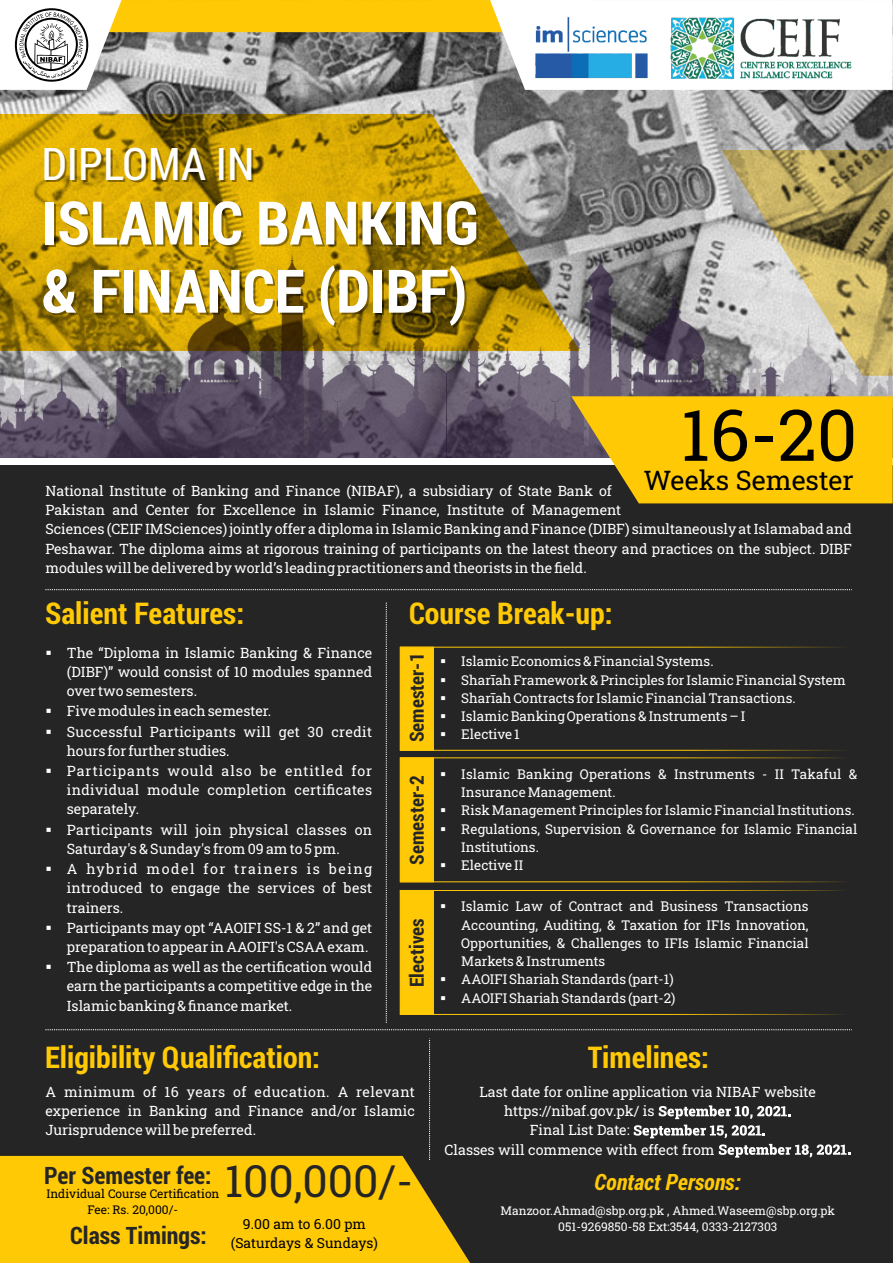
<style>
.page{position:relative;width:893px;height:1263px;background:#fff}
.page>*{position:absolute;margin:0;border:0;box-sizing:border-box;transform-origin:0 0}
.t1{font:71.25px "Roboto Slab";color:#000}
.t2{font:700 60.15px/68.1px "Roboto Condensed";color:#fff}
.t3{font:45px "Roboto Condensed";color:#fff}
.t4{font:700 30px "Roboto Condensed";color:#ffc905}
.t5{font:27px "Roboto Slab";color:#000}
.t6{font:700 24px "Roboto Condensed";color:#252525}
.t7{font:italic 700 22.5px "Roboto Condensed";color:#ffc905}
.t8{font:700 19.5px "Roboto Condensed";color:#252525}
.t9{font:14.25px/19.2px "Roboto Slab";color:#fff;text-align:justify}
.t10{font:14.25px/19.2px "Roboto Slab";letter-spacing:.025em;color:#fff}
.t11{font:13.95px/18.8px "Roboto Slab";color:#000;text-align:center}
.t12{font:13.5px/18.1px "Roboto Slab";color:#fff}
.t13{font:12px/16.2px "Roboto Slab";color:#fff;text-align:center}
.t14{font:12px/16.2px "Roboto Slab";color:#000;text-align:center}
.s1{font-family:"Roboto Slab";font-weight:400;font-size:44.4px}
</style>
<div class="page">
<img style="left:0;top:90px;width:893px;height:164px">
<img style="left:0;top:254px;width:893px;height:204px">
<div style="left:0;top:465px;width:893px;height:798px;background:#252525"></div>
<svg style="left:0;top:114px;width:580px;height:237px;background:#b49115"></svg>
<svg style="left:722px;top:150px;width:171px;height:226px;background:#b9ae89"></svg>
<svg style="left:571px;top:396px;width:322px;height:107px;background:#ebba0d"></svg>
<svg style="left:45px;top:589px;width:807px;height:1px"></svg>
<svg style="left:386px;top:602px;width:1px;height:421px"></svg>
<svg style="left:45px;top:1029px;width:807px;height:1px"></svg>
<div style="left:400px;top:646px;width:34px;height:105px;background:#ffc905"></div>
<div style="left:400px;top:757px;width:34px;height:125px;background:#ffc905"></div>
<div style="left:400px;top:890px;width:457px;height:125px;border:1px solid #ffc905"></div>
<div style="left:400px;top:890px;width:34px;height:125px;background:#ffc905"></div>
<svg style="left:429px;top:1040px;width:1px;height:116px"></svg>
<svg style="left:634px;top:1105px;width:157px;height:33px"></svg>
<svg style="left:719px;top:1144px;width:131px;height:13px"></svg>
<svg style="left:0;top:1156px;width:470px;height:107px;background:#efbd07"></svg>
<svg style="left:0;top:0;width:893px;height:90px"></svg>
<h3 class="t3" style="left:42px;top:133px;width:214px">DIPLOMA IN</h3>
<h2 class="t2" style="left:42px;top:187px;width:439px">ISLAMIC BANKING &amp; FINANCE (DIBF)</h2>
<h1 class="t1" style="left:681px;top:386px;width:178px">16-20</h1>
<h3 class="t5" style="left:643px;top:462px;width:212px">Weeks Semester</h3>
<p class="t9" style="left:45px;top:481px;width:808px;text-align:left">National Institute of Banking and Finance (NIBAF), a subsidiary of State Bank of<br>Pakistan and Center for Excellence in Islamic Finance, Institute of Management<br>Sciences (CEIF IMSciences) jointly offer a diploma in Islamic Banking and Finance (DIBF) simultaneously at Islamabad and Peshawar. The diploma aims at rigorous training of participants on the latest theory and practices on the subject. DIBF modules will be delivered by world’s leading practitioners and theorists in the field.</p>
<h3 class="t4" style="left:45px;top:592px;width:201px">Salient Features:</h3>
<p class="t9" style="left:67px;top:642px;width:307px;text-indent:-22px">▪ The “Diploma in Islamic Banking &amp; Finance (DIBF)” would consist of 10 modules spanned over two semesters.</p>
<p class="t9" style="left:45px;top:701px;width:227px">▪ Five modules in each semester.</p>
<p class="t10" style="left:67px;top:721px;width:307px;text-indent:-22px">▪ Successful Participants will get 30 credit hours for further studies.</p>
<p class="t9" style="left:67px;top:761px;width:307px;text-indent:-21px">▪ Participants would also be entitled for individual module completion certificates separately.</p>
<p class="t10" style="left:67px;top:819px;width:307px;text-indent:-22px">▪ Participants will join physical classes on<br>Saturday's &amp; Sunday's from 09 am to 5 pm.</p>
<p class="t9" style="left:67px;top:859px;width:307px;text-indent:-21px">▪ A hybrid model for trainers is being introduced to engage the services of best trainers.</p>
<p class="t9" style="left:45px;top:917px;width:328px;text-align:right">▪ Participants may opt “AAOIFI SS-1 &amp; 2” and get preparation to appear in AAOIFI's CSAA exam.</p>
<p class="t9" style="left:67px;top:957px;width:307px;text-indent:-22px">▪ The diploma as well as the certification would earn the participants a competitive edge in the Islamic banking &amp; finance market.</p>
<h3 class="t4" style="left:409px;top:592px;width:205px">Course Break-up:</h3>
<h3 class="t8" style="left:403px;top:742px;width:91px;rotate:-90deg">Semester-1</h3>
<p class="t12" style="left:440px;top:652px;width:275px">▪ Islamic Economics &amp; Financial Systems.</p>
<p class="t12" style="left:440px;top:670px;width:407px">▪ Sharīah Framework &amp; Principles for Islamic Financial System</p>
<p class="t12" style="left:440px;top:688px;width:357px">▪ Sharīah Contracts for Islamic Financial Transactions.</p>
<p class="t12" style="left:440px;top:707px;width:307px">▪ Islamic Banking Operations &amp; Instruments – I</p>
<p class="t12" style="left:440px;top:725px;width:81px">▪ Elective 1</p>
<h3 class="t8" style="left:403px;top:864px;width:91px;rotate:-90deg">Semester-2</h3>
<p class="t12" style="left:461px;top:764px;width:397px;text-indent:-21px">▪ Islamic Banking Operations &amp; Instruments - II Takaful &amp;<br>Insurance Management.</p>
<p class="t12" style="left:440px;top:801px;width:416px">▪ Risk Management Principles for Islamic Financial Institutions.</p>
<p class="t12" style="left:461px;top:819px;width:397px;text-indent:-21px">▪ Regulations, Supervision &amp; Governance for Islamic Financial<br>Institutions.</p>
<p class="t12" style="left:440px;top:856px;width:85px">▪ Elective II</p>
<h3 class="t8" style="left:403px;top:987px;width:70px;rotate:-90deg">Electives</h3>
<p class="t12" style="left:461px;top:897px;width:349px;text-align:justify;text-indent:-21px">▪ Islamic Law of Contract and Business Transactions Accounting, Auditing, &amp; Taxation for IFIs Innovation, Opportunities, &amp; Challenges to IFIs Islamic Financial Markets &amp; Instruments</p>
<p class="t12" style="left:440px;top:970px;width:235px">▪ AAOIFI Shariah Standards (part-1)</p>
<p class="t12" style="left:440px;top:988px;width:237px">▪ AAOIFI Shariah Standards (part-2)</p>
<h3 class="t4" style="left:45px;top:1036px;width:277px">Eligibility Qualification:</h3>
<p class="t9" style="left:45px;top:1082px;width:371px">A minimum of 16 years of education. A relevant experience in Banking and Finance and/or Islamic Jurisprudence will be preferred.</p>
<h3 class="t6" style="left:44px;top:1158px;width:371px">Per Semester fee: <span class="s1">100,000/-</span></h3>
<h3 class="t6" style="left:70px;top:1219px;width:138px">Class Timings:</h3>
<p class="t14" style="left:46px;top:1185px;width:175px">Individual Course Certification<br>Fee: Rs. 20,000/-</p>
<p class="t11" style="left:231px;top:1214px;width:149px">9.00 am to 6.00 pm (Saturdays &amp; Sundays)</p>
<h3 class="t4" style="left:588px;top:1036px;width:123px">Timelines:</h3>
<p class="t9" style="left:479px;top:1082px;width:338px">Last date for online application via NIBAF website</p>
<p class="t9" style="left:504px;top:1101px;width:152px">https://nibaf.gov.pk/ is</p>
<p class="t9" style="left:530px;top:1120px;width:101px">Final List Date:</p>
<p class="t9" style="left:445px;top:1139px;width:271px">Classes will commence with effect from</p>
<h3 class="t7" style="left:594px;top:1166px;width:148px">Contact Persons:</h3>
<p class="t13" style="left:501px;top:1202px;width:336px">Manzoor.Ahmad@sbp.org.pk , Ahmed.Waseem@sbp.org.pk<br>051-9269850-58 Ext:3544, 0333-2127303</p>
</div>
